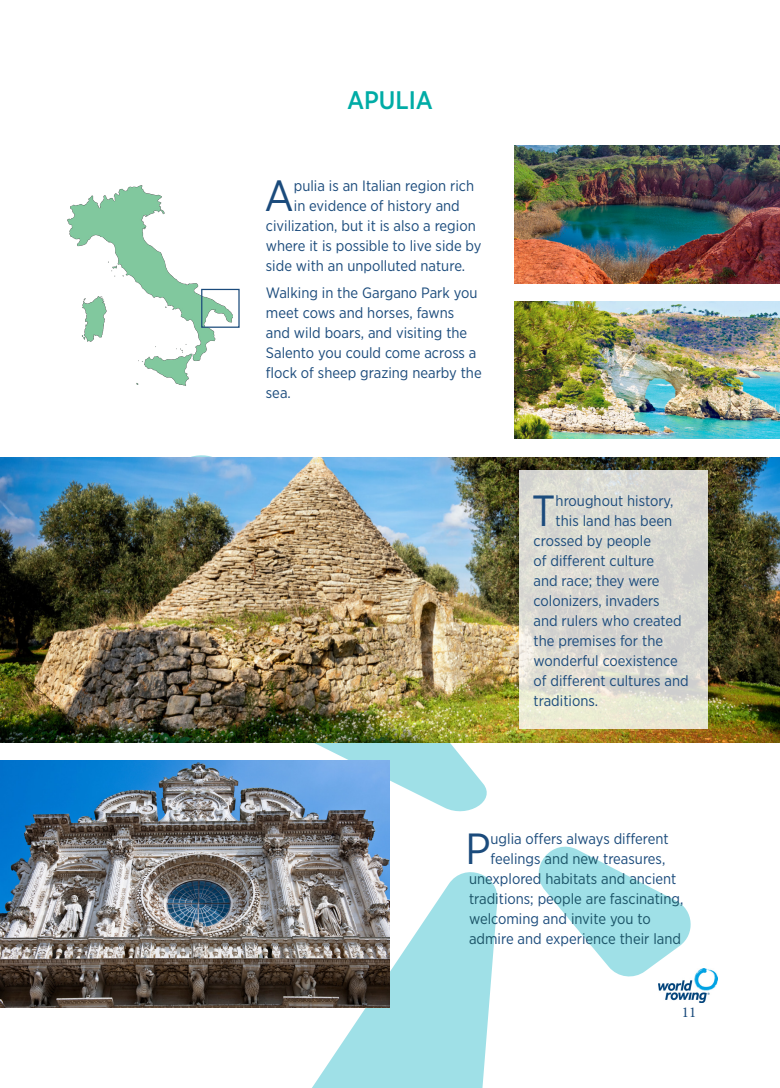
<style>
.page{position:relative;width:780px;height:1088px;background:#fff}
.page>*{position:absolute;margin:0;border:0;box-sizing:border-box;transform-origin:0 0}
.p_capolettera_grande{font:43.62px "Gotham Narrow";color:#1b4b7c}
.P_voce_indice{font:500 25.38px "Gotham Narrow";color:#00aca6}
.p_capolettera_grande-2{font:15px/20px "Gotham Narrow";color:#1b4b7c}
.t1{font:15px "Minion Pro";color:#1b4b7c}
</style>
<div class="page">
<img style="left:658px;top:968px;width:59px;height:34px">
<svg style="left:175px;top:455px;width:322px;height:357px"></svg>
<svg style="left:289px;top:872px;width:209px;height:216px;fill:#9fe0e7"></svg>
<svg style="left:538px;top:846px;width:153px;height:133px"></svg>
<img style="left:0;top:457px;width:780px;height:285px">
<svg style="left:519px;top:471px;width:189px;height:258px;background:#dbdbd2"></svg>
<img style="left:0;top:760px;width:390px;height:247px">
<img style="left:514px;top:146px;width:266px;height:137px">
<img style="left:514px;top:301px;width:266px;height:138px">
<img style="left:67px;top:185px;width:165px;height:201px">
<div style="left:201px;top:289px;width:38px;height:39px;border:1px solid #1b4b7c"></div>
<p class="P_voce_indice" style="left:347px;top:84px;width:87px">APULIA</p>
<p class="p_capolettera_grande" style="left:264px;top:169px;width:31px">A</p>
<p class="p_capolettera_grande-2" style="left:294px;top:175px;width:182px">pulia is an Italian region rich</p>
<p class="p_capolettera_grande-2" style="left:294px;top:195px;width:167px">in evidence of history and</p>
<p class="p_capolettera_grande-2" style="left:266px;top:215px;width:211px">civilization, but it is also a region</p>
<p class="p_capolettera_grande-2" style="left:266px;top:235px;width:217px">where it is possible to live side by</p>
<p class="p_capolettera_grande-2" style="left:266px;top:255px;width:201px">side with an unpolluted nature.</p>
<p class="p_capolettera_grande-2" style="left:266px;top:282px;width:217px">Walking in the Gargano Park you meet cows and horses, fawns and wild boars, and visiting the<br>Salento you could come across a flock of sheep grazing nearby the sea.</p>
<p class="p_capolettera_grande" style="left:532px;top:483px;width:25px">T</p>
<p class="p_capolettera_grande-2" style="left:555px;top:490px;width:119px">hroughout history,</p>
<p class="p_capolettera_grande-2" style="left:555px;top:510px;width:118px">this land has been</p>
<p class="p_capolettera_grande-2" style="left:533px;top:530px;width:119px">crossed by people</p>
<p class="p_capolettera_grande-2" style="left:533px;top:550px;width:122px">of different culture</p>
<p class="p_capolettera_grande-2" style="left:533px;top:570px;width:127px">and race; they were</p>
<p class="p_capolettera_grande-2" style="left:533px;top:590px;width:128px">colonizers, invaders</p>
<p class="p_capolettera_grande-2" style="left:533px;top:610px;width:150px">and rulers who created</p>
<p class="p_capolettera_grande-2" style="left:533px;top:630px;width:131px">the premises for the</p>
<p class="p_capolettera_grande-2" style="left:533px;top:650px;width:146px">wonderful coexistence</p>
<p class="p_capolettera_grande-2" style="left:533px;top:670px;width:156px">of different cultures and</p>
<p class="p_capolettera_grande-2" style="left:533px;top:690px;width:66px">traditions.</p>
<p class="p_capolettera_grande" style="left:465px;top:821px;width:27px">P</p>
<p class="p_capolettera_grande-2" style="left:490px;top:828px;width:180px">uglia offers always different</p>
<p class="p_capolettera_grande-2" style="left:490px;top:848px;width:176px">feelings and new treasures,</p>
<p class="p_capolettera_grande-2" style="left:469px;top:868px;width:209px">unexplored habitats and ancient</p>
<p class="p_capolettera_grande-2" style="left:469px;top:888px;width:216px">traditions; people are fascinating,</p>
<p class="p_capolettera_grande-2" style="left:469px;top:908px;width:183px">welcoming and invite you to</p>
<p class="p_capolettera_grande-2" style="left:469px;top:928px;width:213px">admire and experience their land</p>
<p class="t1" style="left:681px;top:1002px;width:16px">11</p>
</div>
